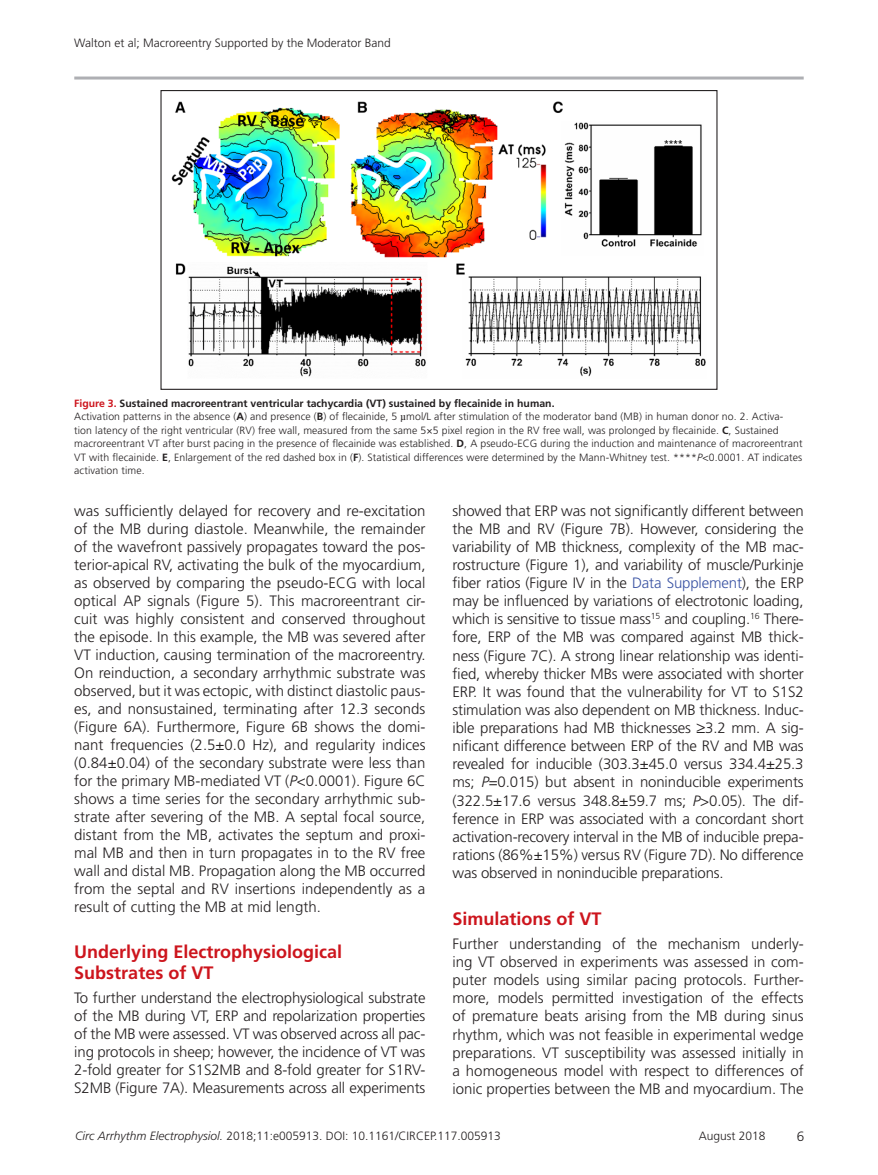
<style>
.page{position:relative;width:878px;height:1175px;background:#fff}
.page>*{position:absolute;margin:0;border:0;box-sizing:border-box;transform-origin:0 0}
.t1{font:700 18px/21px "Frutiger LT Std";color:#cd151d}
.t2{font:300 15px/18.1px "Frutiger LT Std";letter-spacing:-.01em;color:#231f20;text-align:justify}
.t3{font:300 13.5px "Frutiger LT Std";color:#231f20}
.t4{font:300 12px "Frutiger LT Std";color:#231f20}
.t5{font:300 10.5px/13.5px "Frutiger LT Std";letter-spacing:.01em;color:#231f20}
.s1{font-weight:700;color:#cd151d}
.s2{font-weight:700}
.s3{font-family:"Gandhari Unicode";font-weight:400}
.s4{font-style:italic}
.s5{color:#3a53a3}
</style>
<div class="page">
<svg style="left:74px;top:76px;width:729px;height:4px;background:#c1c2c5"></svg>
<svg style="left:160px;top:90px;width:558px;height:300px"></svg>
<p class="t4" style="left:74px;top:36px;width:318px">Walton et al; Macroreentry Supported by the Moderator Band</p>
<p class="t5" style="left:74px;top:396px;width:729px"><span class="s1">Figure 3.</span> <span class="s2">Sustained macroreentrant ventricular tachycardia (VT) sustained by flecainide in human.<br></span>Activation patterns in the absence (<span class="s2">A</span>) and presence (<span class="s2">B</span>) of flecainide, 5 <span class="s3">µ</span>mol/L after stimulation of the moderator band (MB) in human donor no. 2. Activa&shy;tion latency of the right ventricular (RV) free wall, measured from the same 5×5 pixel region in the RV free wall, was prolonged by flecainide. <span class="s2">C</span>, Sustained macroreentrant VT after burst pacing in the presence of flecainide was established. <span class="s2">D</span>, A pseudo-ECG during the induction and maintenance of macroreentrant VT with flecainide. <span class="s2">E</span>, Enlargement of the red dashed box in (<span class="s2">F</span>). Statistical differences were determined by the Mann-Whitney test. ****<span class="s4">P</span>&lt;0.0001. AT indicates activation time.</p>
<p class="t2" style="left:74px;top:501px;width:353px">was sufficiently delayed for recovery and re-excitation of the MB during diastole. Meanwhile, the remainder of the wavefront passively propagates toward the pos&shy;terior-apical RV, activating the bulk of the myocardium, as observed by comparing the pseudo-ECG with local optical AP signals (Figure 5). This macroreentrant cir&shy;cuit was highly consistent and conserved throughout the episode. In this example, the MB was severed after VT induction, causing termination of the macroreentry.<br>On reinduction, a secondary arrhythmic substrate was observed, but it was ectopic, with distinct diastolic paus&shy;es, and nonsustained, terminating after 12.3 seconds (Figure 6A). Furthermore, Figure 6B shows the domi&shy;nant frequencies (2.5±0.0 Hz), and regularity indices (0.84±0.04) of the secondary substrate were less than for the primary MB-mediated VT (<span class="s4">P</span>&lt;0.0001). Figure 6C shows a time series for the secondary arrhythmic sub&shy;strate after severing of the MB. A septal focal source, distant from the MB, activates the septum and proxi&shy;mal MB and then in turn propagates in to the RV free wall and distal MB. Propagation along the MB occurred from the septal and RV insertions independently as a result of cutting the MB at mid length.</p>
<p class="t1" style="left:74px;top:941px;width:269px">Underlying Electrophysiological<br>Substrates of VT</p>
<p class="t2" style="left:74px;top:989px;width:353px">To further understand the electrophysiological substrate of the MB during VT, ERP and repolarization properties of the MB were assessed. VT was observed across all pac&shy;ing protocols in sheep; however, the incidence of VT was 2-fold greater for S1S2MB and 8-fold greater for S1RV-S2MB (Figure 7A). Measurements across all experiments</p>
<p class="t2" style="left:452px;top:501px;width:353px">showed that ERP was not significantly different between the MB and RV (Figure 7B). However, considering the variability of MB thickness, complexity of the MB mac&shy;rostructure (Figure 1), and variability of muscle/Purkinje fiber ratios (Figure IV in the <span class="s5">Data Supplement</span>), the ERP may be influenced by variations of electrotonic loading, which is sensitive to tissue mass<sup>15</sup> and coupling.<sup>16</sup> There&shy;fore, ERP of the MB was compared against MB thick&shy;ness (Figure 7C). A strong linear relationship was identi&shy;fied, whereby thicker MBs were associated with shorter ERP. It was found that the vulnerability for VT to S1S2 stimulation was also dependent on MB thickness. Induc&shy;ible preparations had MB thicknesses <span class="s3">≥</span>3.2 mm. A sig&shy;nificant difference between ERP of the RV and MB was revealed for inducible (303.3±45.0 versus 334.4±25.3 ms; <span class="s4">P</span>=0.015) but absent in noninducible experiments (322.5±17.6 versus 348.8±59.7 ms; <span class="s4">P</span>&gt;0.05). The dif&shy;ference in ERP was associated with a concordant short activation-recovery interval in the MB of inducible prepa&shy;rations (86%±15%) versus RV (Figure 7D). No difference was observed in noninducible preparations.</p>
<p class="t1" style="left:452px;top:908px;width:151px">Simulations of VT</p>
<p class="t2" style="left:452px;top:934px;width:353px">Further understanding of the mechanism underly&shy;ing VT observed in experiments was assessed in com&shy;puter models using similar pacing protocols. Further&shy;more, models permitted investigation of the effects of premature beats arising from the MB during sinus rhythm, which was not feasible in experimental wedge preparations. VT susceptibility was assessed initially in a homogeneous model with respect to differences of ionic properties between the MB and myocardium. The</p>
<p class="t4" style="left:75px;top:1128px;width:427px"><span class="s4">Circ Arrhythm Electrophysiol.</span> 2018;11:e005913. DOI: 10.1161/CIRCEP.117.005913</p>
<p class="t4" style="left:698px;top:1128px;width:68px">August 2018</p>
<p class="t3" style="left:796px;top:1128px;width:9px">6</p>
</div>
